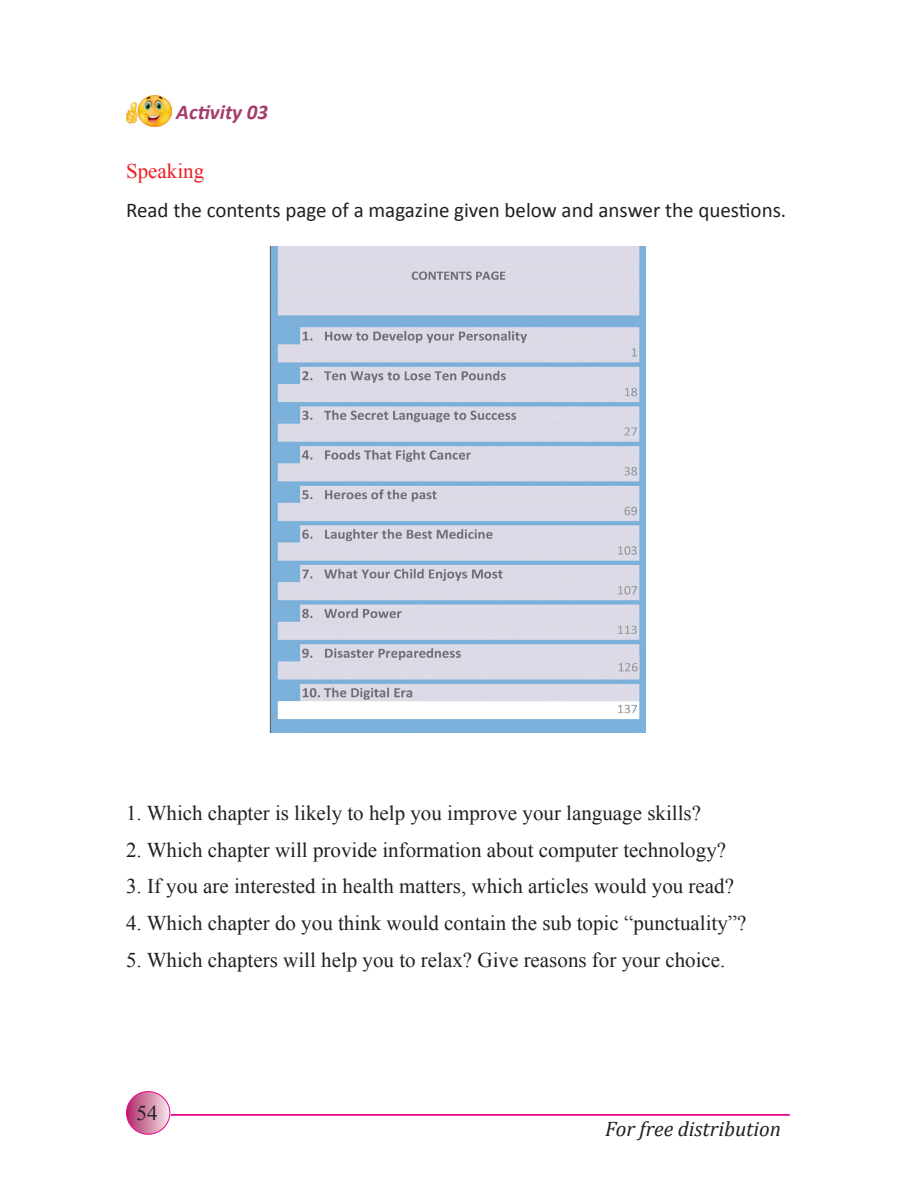
<style>
.page{position:relative;width:914px;height:1197px;background:#fff}
.page>*{position:absolute;margin:0;border:0;box-sizing:border-box;transform-origin:0 0}
.t1{font:21px "Times New Roman";color:#231f20}
.t2{font:21px "Calibri";color:#231f20}
.t3{font:italic 21px "Cambria";color:#231f20}
.t4{font:italic 700 21px "Calibri";color:#a53d6a}
.t5{font:21px "Times New Roman";color:#ee1d23}
</style>
<div class="page">
<hr style="left:171px;top:1114px;width:618px;height:2px;background:#ed028c">
<svg style="left:126px;top:1092px;width:44px;height:42px"></svg>
<div style="left:126px;top:1091px;width:44px;height:44px;border:1px solid #ed028c;border-radius:50%"></div>
<img style="left:126px;top:95px;width:45px;height:32px">
<img style="left:269px;top:246px;width:376px;height:487px">
<p class="t4" style="left:176px;top:99px;width:93px">Activity 03</p>
<p class="t5" style="left:126px;top:156px;width:80px">Speaking</p>
<p class="t2" style="left:126px;top:197px;width:661px">Read the contents page of a magazine given below and answer the questions.</p>
<p class="t1" style="left:126px;top:798px;width:576px">1. Which chapter is likely to help you improve your language skills?</p>
<p class="t1" style="left:126px;top:835px;width:601px">2. Which chapter will provide information about computer technology?</p>
<p class="t1" style="left:126px;top:872px;width:609px">3. If you are interested in health matters, which articles would you read?</p>
<p class="t1" style="left:126px;top:908px;width:622px">4. Which chapter do you think would contain the sub topic “punctuality”?</p>
<p class="t1" style="left:126px;top:945px;width:601px">5. Which chapters will help you to relax? Give reasons for your choice.</p>
<p class="t1" style="left:136px;top:1098px;width:22px">54</p>
<p class="t3" style="left:605px;top:1114px;width:177px">For free distribution</p>
</div>
